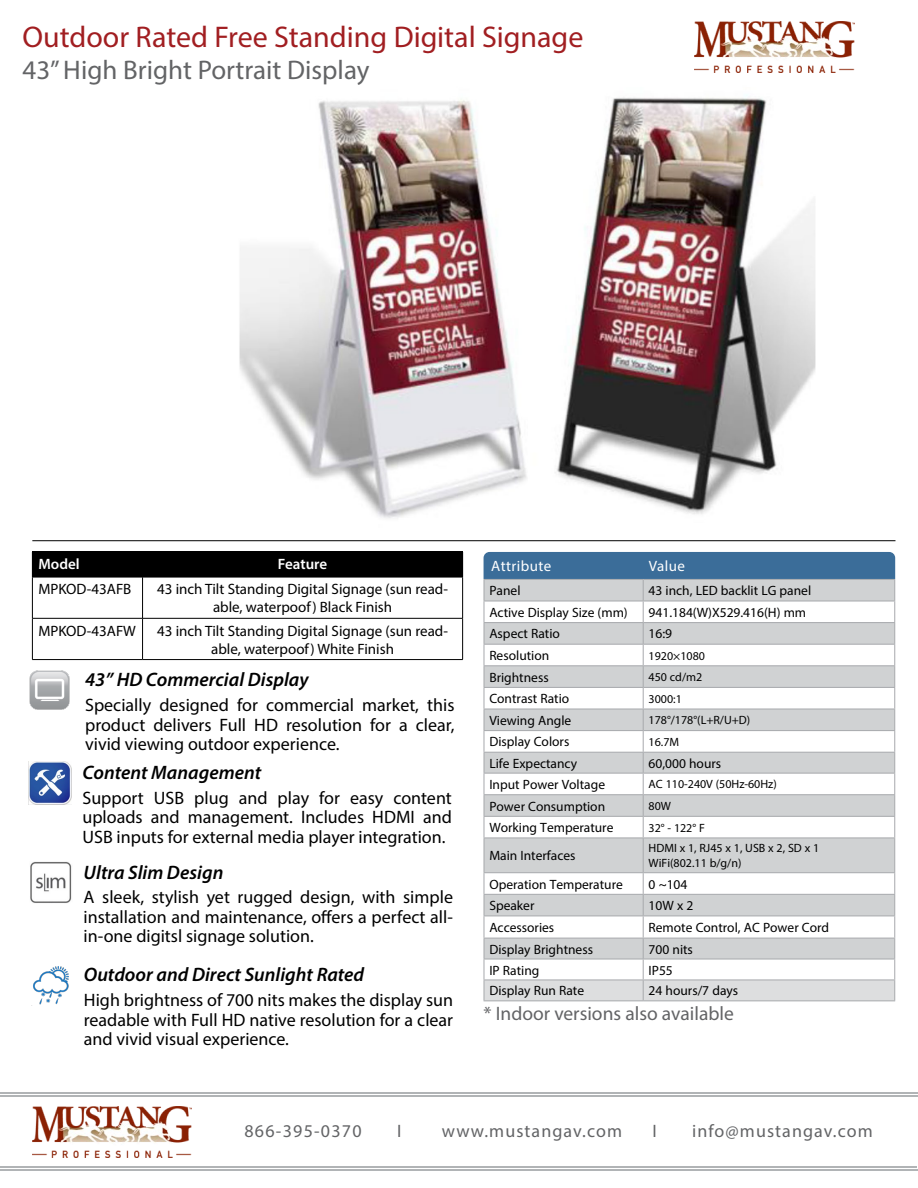
<style>
.page{position:relative;width:918px;height:1188px;background:#fff}
.page>*{position:absolute;margin:0;border:0;box-sizing:border-box;transform-origin:0 0}
.t1{font:30px "Myriad Pro";color:#a11e21}
.t2{font:27px "Myriad Pro";color:#636466}
.t3{font:italic 600 19.5px "Myriad Pro";color:#000}
.t4{font:19.5px "Myriad Pro";color:#636466}
.t5{font:18px/19.5px "Myriad Pro";color:#000;text-align:justify}
.t6{font:18px "Myriad Pro";letter-spacing:.06em;color:#636466}
.t7{font:15px/18px "Myriad Pro";color:#000;text-align:center}
.t8{font:15px "Myriad Pro";letter-spacing:.03em;color:#fff}
.t9{font:600 15px "Myriad Pro";color:#fff}
.t10{font:13.5px "Myriad Pro";color:#000}
.t11{font:12px/15px "Myriad Pro";color:#000}
</style>
<div class="page">
<img style="left:239px;top:100px;width:261px;height:418px">
<img style="left:500px;top:21px;width:335px;height:493px">
<hr style="left:32px;top:540px;width:863px;height:1px;background:#000">
<hr style="left:0;top:1167px;width:917px;height:1px;background:#b1b4b6">
<hr style="left:0;top:1095px;width:918px;height:1px;background:#b1b4b6">
<hr style="left:0;top:1093px;width:918px;height:1px;background:#b1b4b6">
<hr style="left:1px;top:1169px;width:917px;height:1px;background:#b1b4b6">
<img style="left:695px;top:21px;width:159px;height:51px">
<div style="left:485px;top:838px;width:409px;height:34px;background:#d0d2d3"></div>
<hr style="left:484px;top:837px;width:159px;height:1px;background:#a7a9ac">
<hr style="left:484px;top:838px;width:1px;height:34px;background:#a7a9ac">
<hr style="left:643px;top:837px;width:252px;height:1px;background:#a7a9ac">
<hr style="left:643px;top:838px;width:1px;height:34px;background:#a7a9ac">
<hr style="left:894px;top:838px;width:1px;height:34px;background:#a7a9ac">
<hr style="left:484px;top:872px;width:159px;height:1px;background:#a7a9ac">
<hr style="left:643px;top:872px;width:252px;height:1px;background:#a7a9ac">
<svg style="left:484px;top:873px;width:411px;height:127px"></svg>
<hr style="left:484px;top:1000px;width:159px;height:1px;background:#a7a9ac">
<hr style="left:643px;top:1000px;width:252px;height:1px;background:#a7a9ac">
<svg style="left:484px;top:552px;width:411px;height:285px"></svg>
<img style="left:32px;top:1106px;width:159px;height:51px">
<img style="left:29px;top:670px;width:41px;height:40px">
<img style="left:30px;top:862px;width:42px;height:41px">
<div style="left:32px;top:552px;width:111px;height:25px;background:#000"></div>
<div style="left:143px;top:552px;width:320px;height:25px;background:#000"></div>
<hr style="left:32px;top:577px;width:111px;height:1px;background:#000">
<hr style="left:32px;top:577px;width:1px;height:41px;background:#000">
<hr style="left:143px;top:577px;width:320px;height:1px;background:#000">
<hr style="left:142px;top:577px;width:1px;height:41px;background:#000">
<hr style="left:462px;top:577px;width:1px;height:41px;background:#000">
<hr style="left:32px;top:618px;width:111px;height:1px;background:#000">
<hr style="left:32px;top:619px;width:1px;height:40px;background:#000">
<hr style="left:143px;top:618px;width:320px;height:1px;background:#000">
<hr style="left:142px;top:619px;width:1px;height:40px;background:#000">
<hr style="left:462px;top:619px;width:1px;height:40px;background:#000">
<hr style="left:32px;top:659px;width:111px;height:1px;background:#000">
<hr style="left:143px;top:659px;width:320px;height:1px;background:#000">
<img style="left:33px;top:966px;width:35px;height:39px">
<img style="left:28px;top:761px;width:43px;height:43px">
<h1 class="t1" style="left:22px;top:18px;width:562px">Outdoor Rated Free Standing Digital Signage</h1>
<h2 class="t2" style="left:22px;top:53px;width:349px">43” High Bright Portrait Display</h2>
<p class="t9" style="left:38px;top:554px;width:43px">Model</p>
<p class="t9" style="left:278px;top:554px;width:51px">Feature</p>
<p class="t7" style="left:38px;top:580px;width:95px">MPKOD-43AFB</p>
<p class="t7" style="left:157px;top:580px;width:292px">43 inch Tilt Standing Digital Signage (sun read&shy;able, waterpoof) Black Finish</p>
<p class="t7" style="left:38px;top:621px;width:99px">MPKOD-43AFW</p>
<p class="t7" style="left:157px;top:621px;width:292px">43 inch Tilt Standing Digital Signage (sun read&shy;able, waterpoof) White Finish</p>
<p class="t3" style="left:85px;top:667px;width:225px">43” HD Commercial Display</p>
<p class="t5" style="left:85px;top:695px;width:371px">Specially designed for commercial market, this product delivers Full HD resolution for a clear, vivid viewing outdoor experience.</p>
<p class="t3" style="left:82px;top:760px;width:180px">Content Management</p>
<p class="t5" style="left:82px;top:788px;width:371px">Support USB plug and play for easy content uploads and management. Includes HDMI and USB inputs for external media player integration.</p>
<p class="t3" style="left:84px;top:860px;width:141px">Ultra Slim Design</p>
<p class="t5" style="left:84px;top:887px;width:371px">A sleek, stylish yet rugged design, with simple installation and maintenance, offers a perfect all&shy;in-one digitsl signage solution.</p>
<p class="t3" style="left:84px;top:962px;width:282px">Outdoor and Direct Sunlight Rated</p>
<p class="t5" style="left:84px;top:990px;width:371px">High brightness of 700 nits makes the display sun readable with Full HD native resolution for a clear and vivid visual experience.</p>
<p class="t8" style="left:491px;top:557px;width:62px">Attribute</p>
<p class="t8" style="left:649px;top:557px;width:38px">Value</p>
<p class="t10" style="left:489px;top:582px;width:33px">Panel</p>
<p class="t10" style="left:649px;top:582px;width:164px">43 inch, LED backlit LG panel</p>
<p class="t10" style="left:489px;top:604px;width:140px">Active Display Size (mm)</p>
<p class="t10" style="left:649px;top:604px;width:159px">941.184(W)X529.416(H) mm</p>
<p class="t10" style="left:489px;top:626px;width:72px">Aspect Ratio</p>
<p class="t10" style="left:649px;top:626px;width:25px">16:9</p>
<p class="t10" style="left:489px;top:647px;width:61px">Resolution</p>
<p class="t11" style="left:649px;top:648px;width:58px">1920×1080</p>
<p class="t10" style="left:489px;top:669px;width:61px">Brightness</p>
<p class="t11" style="left:649px;top:669px;width:55px">450 cd/m2</p>
<p class="t10" style="left:489px;top:690px;width:81px">Contrast Ratio</p>
<p class="t11" style="left:649px;top:691px;width:35px">3000:1</p>
<p class="t10" style="left:489px;top:712px;width:83px">Viewing Angle</p>
<p class="t11" style="left:649px;top:713px;width:103px">178°/178°(L+R/U+D)</p>
<p class="t10" style="left:489px;top:734px;width:81px">Display Colors</p>
<p class="t11" style="left:649px;top:734px;width:32px">16.7M</p>
<p class="t10" style="left:489px;top:755px;width:89px">Life Expectancy</p>
<p class="t10" style="left:649px;top:755px;width:74px">60,000 hours</p>
<p class="t10" style="left:489px;top:776px;width:117px">Input Power Voltage</p>
<p class="t11" style="left:649px;top:777px;width:130px">AC 110-240V (50Hz-60Hz)</p>
<p class="t10" style="left:489px;top:798px;width:117px">Power Consumption</p>
<p class="t11" style="left:649px;top:798px;width:24px">80W</p>
<p class="t10" style="left:489px;top:819px;width:126px">Working Temperature</p>
<p class="t11" style="left:649px;top:820px;width:58px">32° - 122° F</p>
<p class="t10" style="left:489px;top:848px;width:88px">Main Interfaces</p>
<p class="t11" style="left:649px;top:841px;width:172px">HDMI x 1, RJ45 x 1, USB x 2, SD x 1<br>WiFi(802.11 b/g/n)</p>
<p class="t10" style="left:489px;top:876px;width:135px">Operation Temperature</p>
<p class="t10" style="left:649px;top:876px;width:40px">0 ~104</p>
<p class="t10" style="left:489px;top:897px;width:47px">Speaker</p>
<p class="t10" style="left:649px;top:897px;width:46px">10W x 2</p>
<p class="t10" style="left:489px;top:919px;width:66px">Accessories</p>
<p class="t10" style="left:649px;top:919px;width:182px">Remote Control, AC Power Cord</p>
<p class="t10" style="left:489px;top:941px;width:105px">Display Brightness</p>
<p class="t10" style="left:649px;top:941px;width:46px">700 nits</p>
<p class="t10" style="left:489px;top:962px;width:51px">IP Rating</p>
<p class="t10" style="left:649px;top:962px;width:26px">IP55</p>
<p class="t10" style="left:489px;top:983px;width:96px">Display Run Rate</p>
<p class="t10" style="left:649px;top:983px;width:91px">24 hours/7 days</p>
<p class="t4" style="left:484px;top:1002px;width:252px">* Indoor versions also available</p>
<p class="t6" style="left:244px;top:1120px;width:119px">866-395-0370</p>
<p class="t6" style="left:397px;top:1120px;width:6px">I</p>
<p class="t6" style="left:442px;top:1120px;width:182px">www.mustangav.com</p>
<p class="t6" style="left:653px;top:1120px;width:6px">I</p>
<p class="t6" style="left:692px;top:1120px;width:182px">info@mustangav.com</p>
</div>
